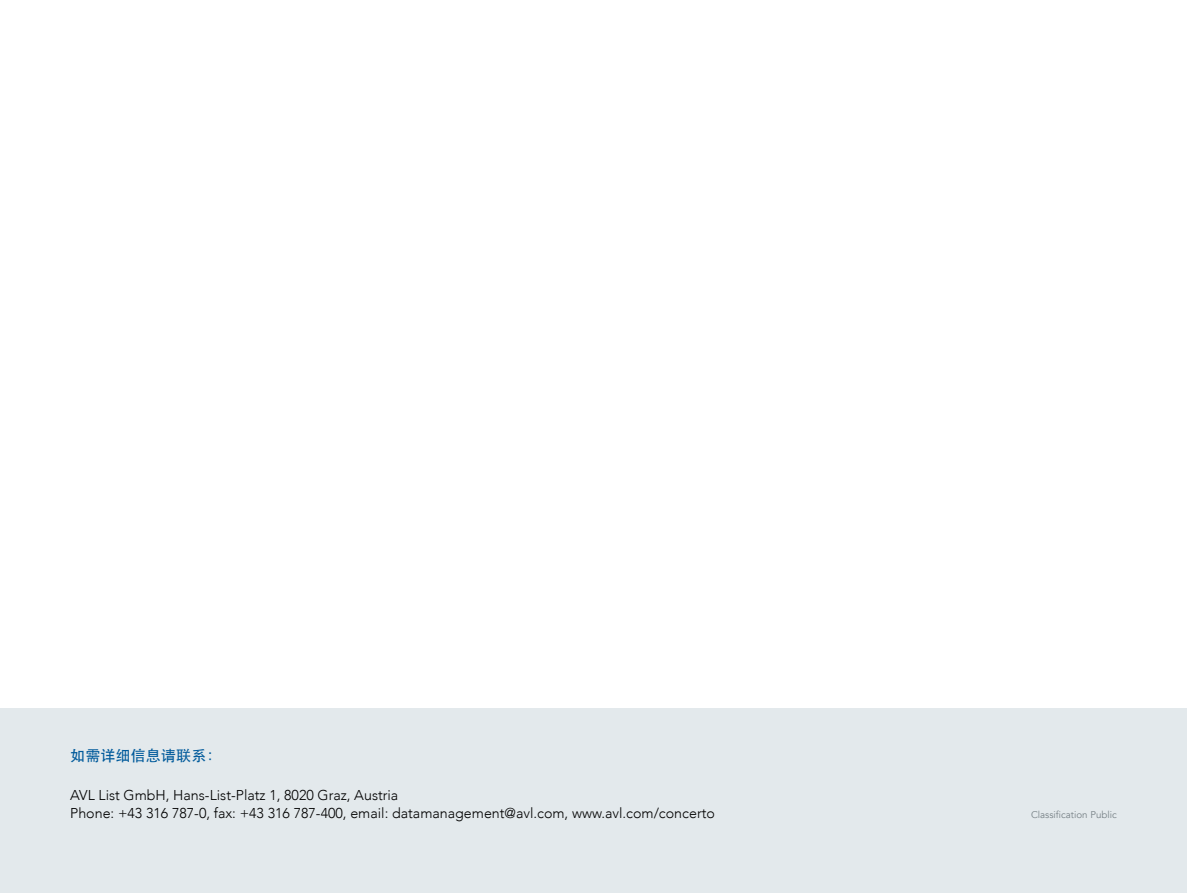
<style>
.page{position:relative;width:1187px;height:893px;background:#fff}
.page>*{position:absolute;margin:0;border:0;box-sizing:border-box;transform-origin:0 0}
.t1{font:15px "ST Heiti";letter-spacing:.01em;color:#005a9b}
.t2{font:300 14.25px/18px "Avenir";color:#000}
.t3{font:9.75px "Avenir";color:#778186}
</style>
<div class="page">
<div style="left:0;top:708px;width:1186px;height:185px;background:#e3e9ec"></div>
<p class="t1" style="left:70px;top:748px;width:153px">如需详细信息请联系：</p>
<p class="t2" style="left:70px;top:786px;width:646px">AVL List GmbH, Hans-List-Platz 1, 8020 Graz, Austria<br>Phone: +43 316 787-0, fax: +43 316 787-400, email: datamanagement@avl.com, www.avl.com/concerto</p>
<p class="t3" style="left:1030px;top:809px;width:87px">Classification Public</p>
</div>
